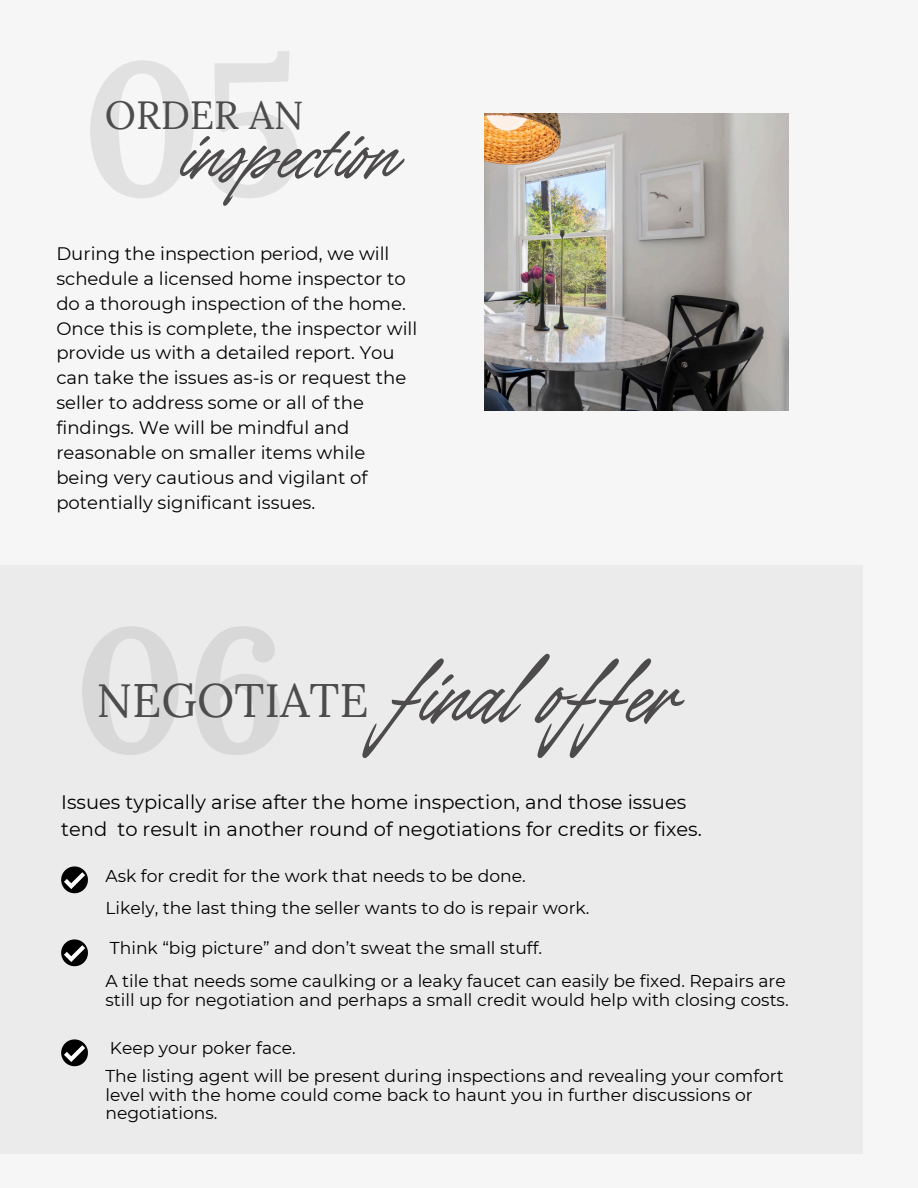
<style>
.page{position:relative;width:918px;height:1188px;background:#f6f6f6}
.page>*{position:absolute;margin:0;border:0;box-sizing:border-box;transform-origin:0 0}
.t1{font:700 188.4px "Lora";color:#4d4b4b}
.t2{font:700 175.95px "Lora";color:#4d4b4b}
.t3{font:76.65px "TY Script";color:#4d4b4b}
.t4{font:66.75px "TY Script";color:#4d4b4b}
.t5{font:46.95px "Lora";color:#4d4b4b}
.t6{font:39.15px "Lora";color:#4d4b4b}
.t7{font:19.5px/26.7px "Montserrat";color:#000}
.t8{font:18.15px/24.9px "Montserrat";color:#000}
.t9{font:17.1px/18.6px "Montserrat";color:#000}
</style>
<div class="page">
<div style="left:0;top:565px;width:863px;height:589px;background:#ebebeb"></div>
<img style="left:485px;top:114px;width:303px;height:297px">
<svg style="left:61px;top:866px;width:27px;height:27px"></svg>
<svg style="left:61px;top:939px;width:27px;height:27px"></svg>
<svg style="left:61px;top:1039px;width:27px;height:27px"></svg>
<h1 class="t1" style="left:82px;top:6px;width:223px">05</h1>
<h4 class="t6" style="left:105px;top:89px;width:200px">ORDER AN</h4>
<h2 class="t4" style="left:179px;top:113px;width:218px">inspection</h2>
<p class="t8" style="left:56px;top:241px;width:362px">During the inspection period, we will schedule a licensed home inspector to do a thorough inspection of the home.<br>Once this is complete, the inspector will provide us with a detailed report. You can take the issues as-is or request the seller to address some or all of the findings. We will be mindful and reasonable on smaller items while being very cautious and vigilant of potentially significant issues.</p>
<h2 class="t2" style="left:75px;top:575px;width:215px">06</h2>
<p class="t3" style="left:386px;top:648px;width:289px">final ofer</p>
<p class="t5" style="left:97px;top:670px;width:273px">NEGOTIATE</p>
<h5 class="t7" style="left:61px;top:789px;width:642px">Issues typically arise after the home inspection, and those issues tend to result in another round of negotiations for credits or fixes.</h5>
<h1 class="t9" style="left:105px;top:866px;width:422px">Ask for credit for the work that needs to be done.</h1>
<h3 class="t9" style="left:105px;top:899px;width:486px">Likely, the last thing the seller wants to do is repair work.</h3>
<h5 class="t9" style="left:110px;top:938px;width:434px">Think “big picture” and don’t sweat the small stuff.</h5>
<p class="t9" style="left:105px;top:972px;width:685px">A tile that needs some caulking or a leaky faucet can easily be fixed. Repairs are still up for negotiation and perhaps a small credit would help with closing costs.</p>
<p class="t9" style="left:110px;top:1038px;width:187px">Keep your poker face.</p>
<p class="t9" style="left:105px;top:1066px;width:680px">The listing agent will be present during inspections and revealing your comfort level with the home could come back to haunt you in further discussions or negotiations.</p>
</div>
